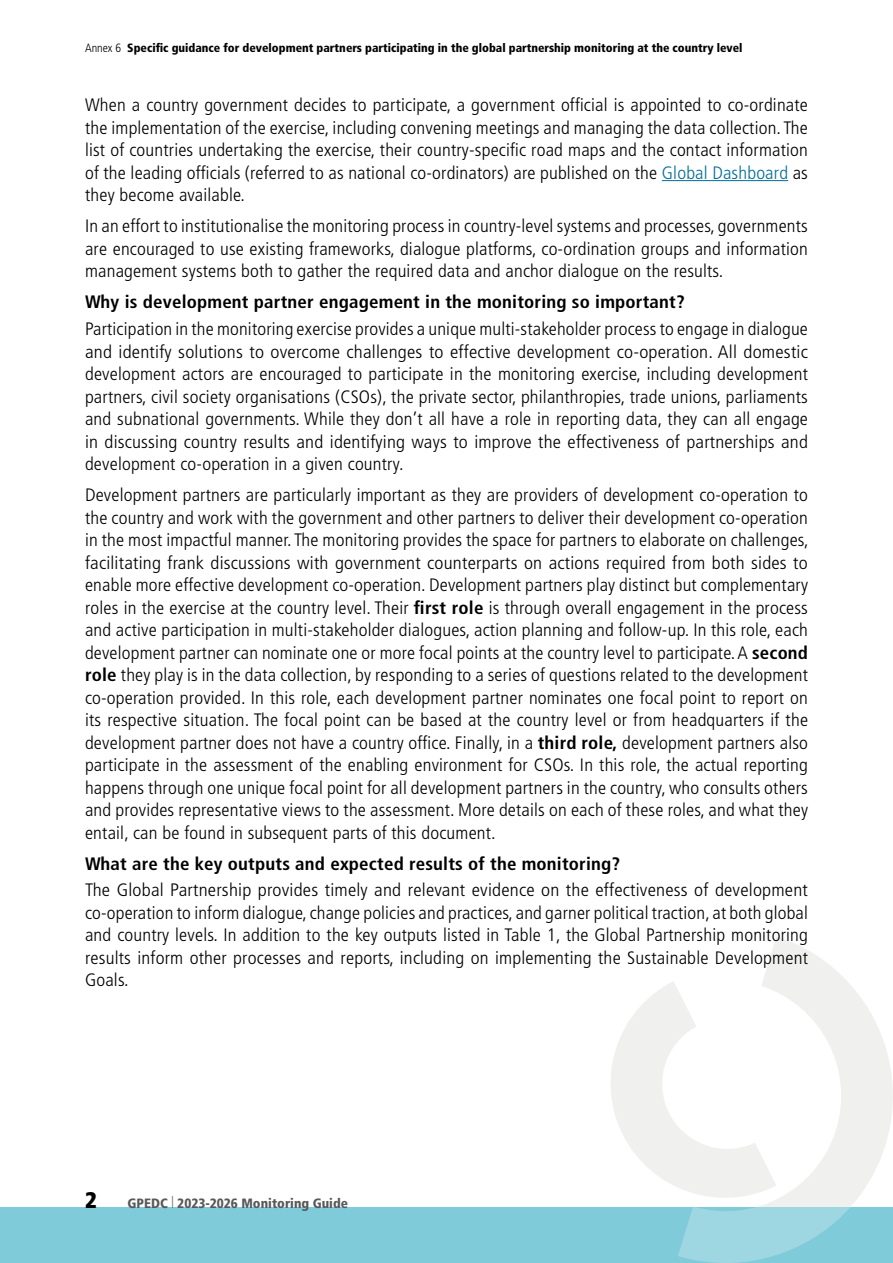
<style>
.page{position:relative;width:893px;height:1263px;background:#fff}
.page>*{position:absolute;margin:0;border:0;box-sizing:border-box;transform-origin:0 0}
.t1{font:900 condensed 22.5px "Frutiger LT Std";color:#000}
.t2{font:300 condensed 18px/22.5px "Frutiger LT Std";letter-spacing:.01em;color:#000;text-align:justify;scale:1.05 1}
.t3{font:300 condensed 18px/22.5px "Frutiger LT Std";letter-spacing:.01em;color:#000;text-align:justify;scale:1.04 1}
.t4{font:300 condensed 18px/22.5px "Frutiger LT Std";letter-spacing:.01em;color:#000;text-align:justify;scale:1.08 1}
.t5{font:700 condensed 18px "Frutiger LT Std";letter-spacing:.01em;color:#000;scale:1.05 1}
.t6{font:900 condensed 13.5px "Frutiger LT Std";color:#58585a}
.t7{font:900 condensed 12px "Frutiger LT Std";color:#000}
.s1{font-weight:300}
.s2{color:#006d99}
.s3{font-weight:700}
</style>
<div class="page">
<div style="left:0;top:1208px;width:893px;height:55px;background:#80cbda"></div>
<svg style="left:609px;top:981px;width:69px;height:227px"></svg>
<svg style="left:678px;top:937px;width:215px;height:326px"></svg>
<hr style="left:662px;top:180px;width:126px;height:1px;background:#006d99">
<p class="t7" style="left:85px;top:40px;width:659px"><span class="s1">Annex 6</span> Specific guidance for development partners participating in the global partnership monitoring at the country level</p>
<p class="t2" style="left:85px;top:94px;width:690px">When a country government decides to participate, a government official is appointed to co‑ordinate the implementation of the exercise, including convening meetings and managing the data collection. The list of countries undertaking the exercise, their country-specific road maps and the contact information of the leading officials (referred to as national co-ordinators) are published on the <span class="s2">Global Dashboard</span> as they become available.</p>
<p class="t3" style="left:85px;top:215px;width:697px">In an effort to institutionalise the monitoring process in country-level systems and processes, governments are encouraged to use existing frameworks, dialogue platforms, co-ordination groups and information management systems both to gather the required data and anchor dialogue on the results.</p>
<p class="t5" style="left:85px;top:291px;width:573px">Why is development partner engagement in the monitoring so important?</p>
<p class="t3" style="left:85px;top:318px;width:697px">Participation in the monitoring exercise provides a unique multi-stakeholder process to engage in dialogue and identify solutions to overcome challenges to effective development co-operation. All domestic development actors are encouraged to participate in the monitoring exercise, including development partners, civil society organisations (CSOs), the private sector, philanthropies, trade unions, parliaments and subnational governments. While they don’t all have a role in reporting data, they can all engage in discussing country results and identifying ways to improve the effectiveness of partnerships and development co-operation in a given country.</p>
<p class="t2" style="left:85px;top:484px;width:691px">Development partners are particularly important as they are providers of development co-operation to the country and work with the government and other partners to deliver their development co‑operation in the most impactful manner. The monitoring provides the space for partners to elaborate on challenges, facilitating frank discussions with government counterparts on actions required from both sides to enable more effective development co-operation. Development partners play distinct but complementary roles in the exercise at the country level. Their <span class="s3">first role</span> is through overall engagement in the process and active participation in multi‑stakeholder dialogues, action planning and follow-up. In this role, each development partner can nominate one or more focal points at the country level to participate. A <span class="s3">second role</span> they play is in the data collection, by responding to a series of questions related to the development co-operation provided. In this role, each development partner nominates one focal point to report on its respective situation. The focal point can be based at the country level or from headquarters if the development partner does not have a country office. Finally, in a <span class="s3">third role,</span> development partners also participate in the assessment of the enabling environment for CSOs. In this role, the actual reporting happens through one unique focal point for all development partners in the country, who consults others and provides representative views to the assessment. More details on each of these roles, and what they entail, can be found in subsequent parts of this document.</p>
<p class="t5" style="left:85px;top:853px;width:511px">What are the key outputs and expected results of the monitoring?</p>
<p class="t4" style="left:85px;top:879px;width:671px">The Global Partnership provides timely and relevant evidence on the effectiveness of development co‑operation to inform dialogue, change policies and practices, and garner political traction, at both global and country levels. In addition to the key outputs listed in Table 1, the Global Partnership monitoring results inform other processes and reports, including on implementing the Sustainable Development Goals.</p>
<p class="t1" style="left:85px;top:1186px;width:13px">2</p>
<p class="t6" style="left:128px;top:1195px;width:222px">GPEDC <sup>|</sup> 2023-2026 Monitoring Guide</p>
</div>
